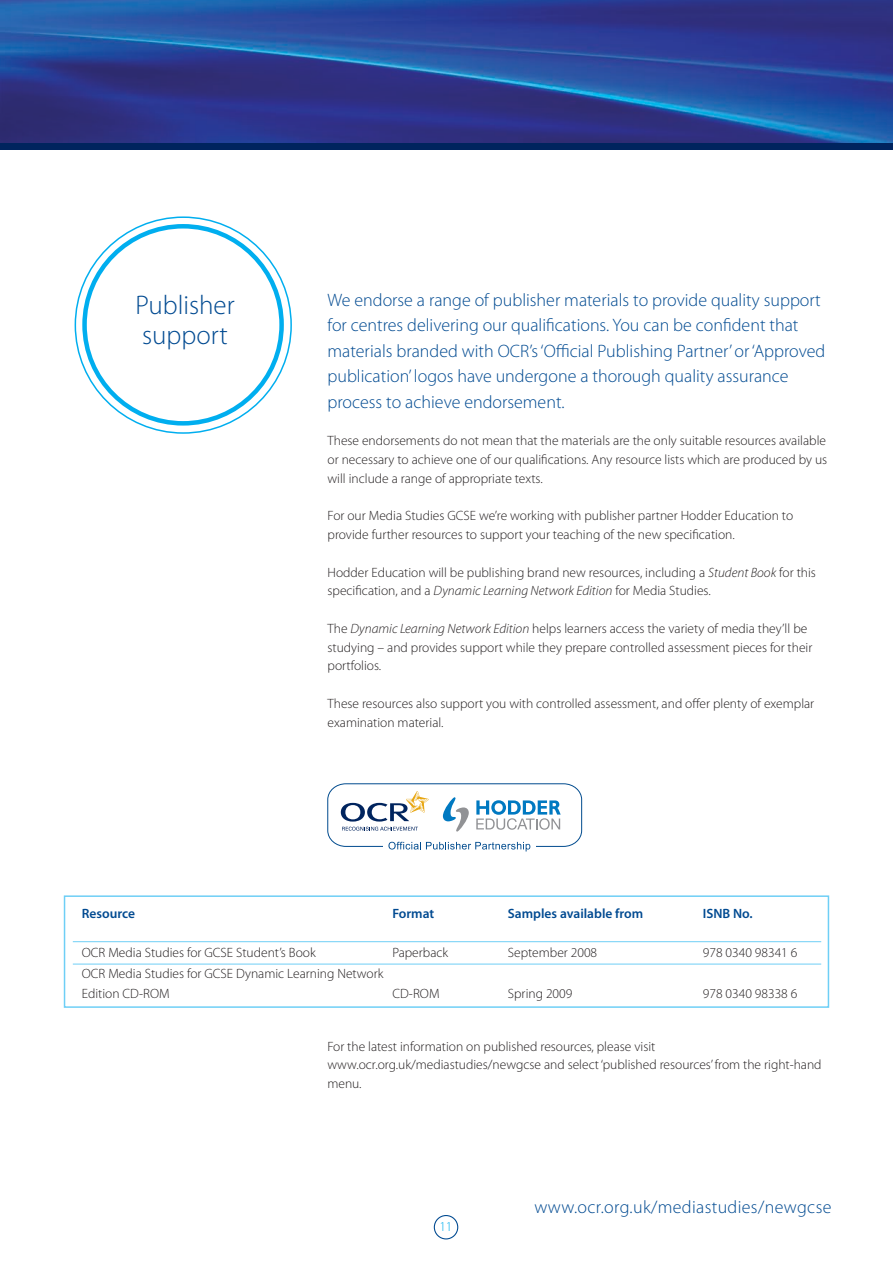
<style>
.page{position:relative;width:893px;height:1263px;background:#fff}
.page>*{position:absolute;margin:0;border:0;box-sizing:border-box;transform-origin:0 0}
.t1{font:300 27px/30px "Myriad Pro";color:#004a91}
.t2{font:300 18px/25.5px "Myriad Pro";color:#004a91}
.t3{font:300 18px "Myriad Pro";letter-spacing:.02em;color:#004a91}
.t4{font:300 13.5px/18.8px "Myriad Pro";color:#231f20}
.t5{font:600 13.5px "Myriad Pro";color:#004a91}
.t6{font:300 13.5px "Myriad Pro";color:#00aeef}
.s1{font-style:italic}
</style>
<div class="page">
<img style="left:0;top:0;width:893px;height:143px">
<div style="left:0;top:143px;width:893px;height:6px;background:#00245e"></div>
<div style="left:434px;top:1215px;width:24px;height:24px;border:1px solid #004a91;border-radius:50%"></div>
<div style="left:82px;top:224px;width:202px;height:202px;border:4px solid #00aeef;border-radius:50%"></div>
<div style="left:64px;top:895px;width:765px;height:113px;border:2px solid #6ecff6"></div>
<hr style="left:73px;top:941px;width:748px;height:1px;background:#6ecff6">
<hr style="left:73px;top:964px;width:748px;height:1px;background:#6ecff6">
<svg style="left:327px;top:783px;width:256px;height:69px"></svg>
<h1 class="t1" style="left:135px;top:290px;width:101px">Publisher support</h1>
<p class="t2" style="left:328px;top:287px;width:499px">We endorse a range of publisher materials to provide quality support for centres delivering our qualifications. You can be confident that materials branded with OCR’s ‘Official Publishing Partner’ or ‘Approved publication’ logos have undergone a thorough quality assurance process to achieve endorsement.</p>
<p class="t4" style="left:328px;top:432px;width:501px;text-align:justify">These endorsements do not mean that the materials are the only suitable resources available or necessary to achieve one of our qualifications. Any resource lists which are produced by us will include a range of appropriate texts.</p>
<p class="t4" style="left:328px;top:507px;width:467px">For our Media Studies GCSE we’re working with publisher partner Hodder Education to provide further resources to support your teaching of the new specification.</p>
<p class="t4" style="left:328px;top:563px;width:490px">Hodder Education will be publishing brand new resources, including a <span class="s1">Student Book</span> for this specification, and a <span class="s1">Dynamic Learning Network Edition</span> for Media Studies.</p>
<p class="t4" style="left:328px;top:619px;width:486px">The <span class="s1">Dynamic Learning Network Edition</span> helps learners access the variety of media they’ll be studying – and provides support while they prepare controlled assessment pieces for their portfolios.</p>
<p class="t4" style="left:328px;top:694px;width:488px">These resources also support you with controlled assessment, and offer plenty of exemplar examination material.</p>
<p class="t5" style="left:82px;top:905px;width:55px">Resource</p>
<p class="t5" style="left:392px;top:905px;width:43px">Format</p>
<p class="t5" style="left:508px;top:905px;width:137px">Samples available from</p>
<p class="t5" style="left:703px;top:905px;width:51px">ISNB No.</p>
<p class="t4" style="left:82px;top:944px;width:236px">OCR Media Studies for GCSE Student’s Book</p>
<p class="t4" style="left:392px;top:944px;width:57px">Paperback</p>
<p class="t4" style="left:508px;top:944px;width:91px">September 2008</p>
<p class="t4" style="left:703px;top:944px;width:96px">978 0340 98341 6</p>
<p class="t4" style="left:82px;top:963px;width:303px;line-height:20.2px">OCR Media Studies for GCSE Dynamic Learning Network<br>Edition CD-ROM</p>
<p class="t4" style="left:392px;top:984px;width:49px">CD-ROM</p>
<p class="t4" style="left:508px;top:984px;width:66px">Spring 2009</p>
<p class="t4" style="left:703px;top:984px;width:96px">978 0340 98338 6</p>
<p class="t4" style="left:327px;top:1037px;width:496px">For the latest information on published resources, please visit www.ocr.org.uk/mediastudies/newgcse and select ‘published resources’ from the right-hand menu.</p>
<p class="t6" style="left:439px;top:1219px;width:15px">11</p>
<h2 class="t3" style="left:534px;top:1197px;width:299px">www.ocr.org.uk/mediastudies/newgcse</h2>
</div>
